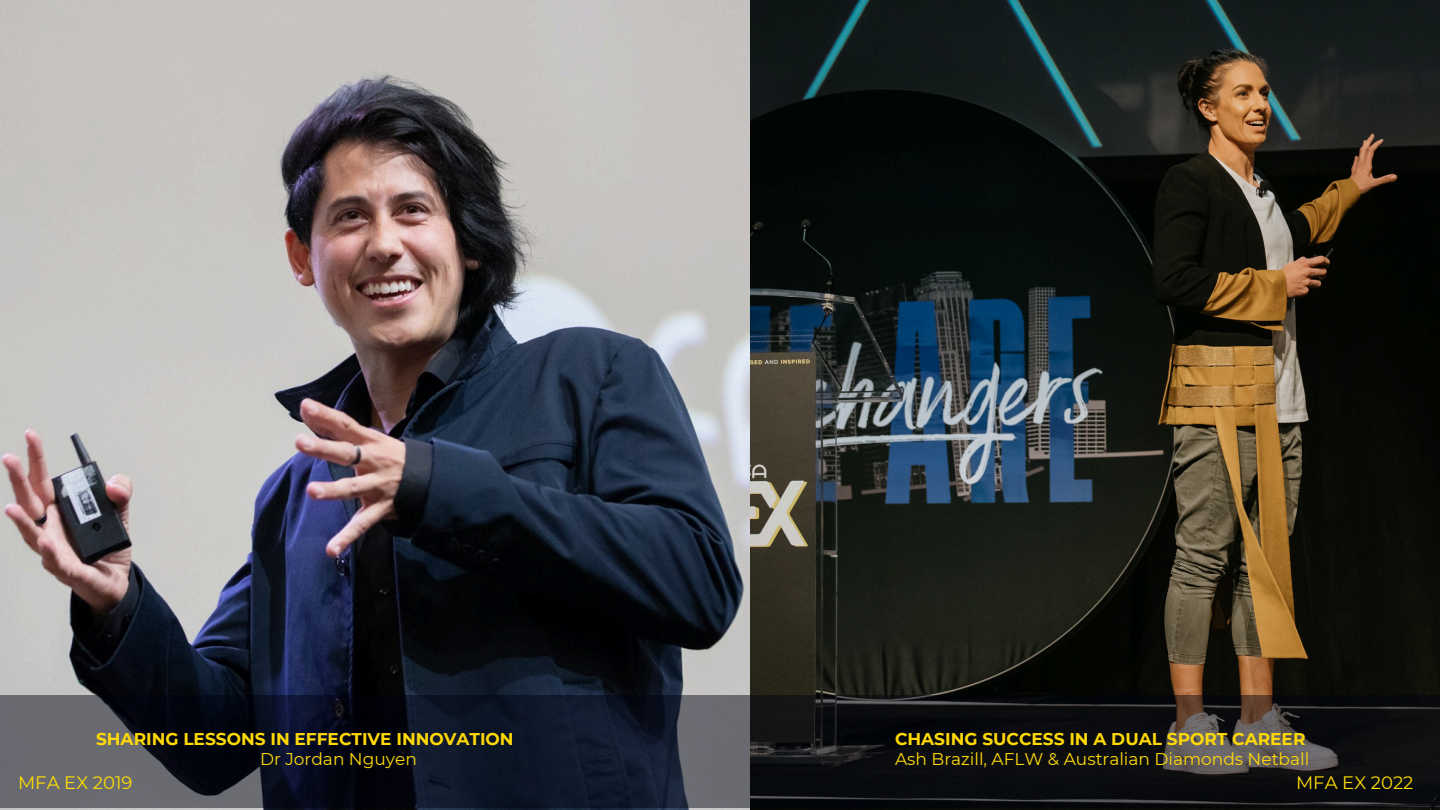
<style>
.page{position:relative;width:1440px;height:810px;background:#fff}
.page>*{position:absolute;margin:0;border:0;box-sizing:border-box;transform-origin:0 0}
.t1{font:18px "Montserrat";color:#fedd01}
.t2{font:700 17px "Montserrat";color:#fed906}
.t3{font:17px "Montserrat";color:#fed906}
</style>
<div class="page">
<img style="left:0;top:0;width:750px;height:810px">
<img style="left:750px;top:0;width:690px;height:810px">
<svg style="left:0;top:696px;width:1440px;height:112px;background:#20222a"></svg>
<p class="t2" style="left:96px;top:728px;width:419px">SHARING LESSONS IN EFFECTIVE INNOVATION</p>
<p class="t1" style="left:18px;top:772px;width:116px">MFA EX 2019</p>
<p class="t3" style="left:260px;top:748px;width:158px">Dr Jordan Nguyen</p>
<h1 class="t2" style="left:895px;top:728px;width:412px">CHASING SUCCESS IN A DUAL SPORT CAREER</h1>
<p class="t1" style="left:1296px;top:772px;width:119px">MFA EX 2022</p>
<h2 class="t3" style="left:895px;top:748px;width:416px">Ash Brazill, AFLW &amp; Australian Diamonds Netball</h2>
</div>
